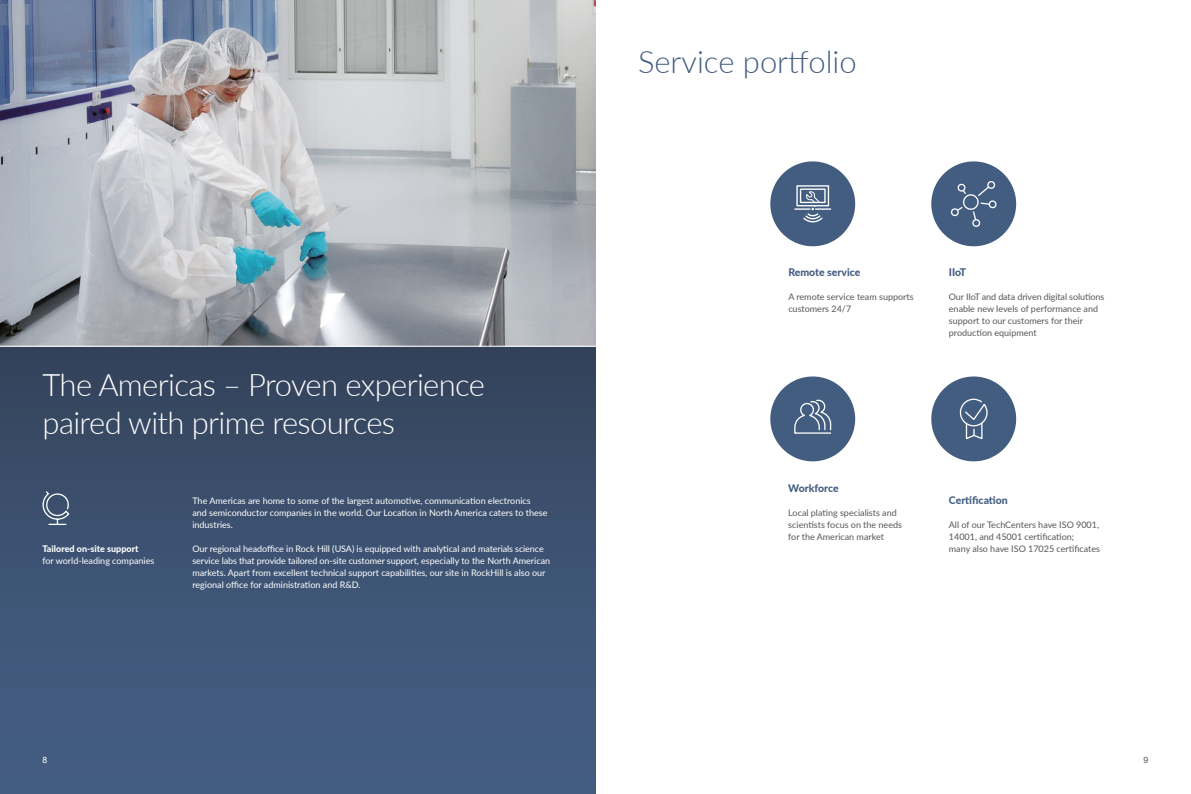
<style>
.page{position:relative;width:1191px;height:794px;background:#fff}
.page>*{position:absolute;margin:0;border:0;box-sizing:border-box;transform-origin:0 0}
.t1{font:300 31px/37.2px "Lato";letter-spacing:-.02em;color:#fff}
.t2{font:300 31px "Lato";color:#435d81}
.t3{font:800 10.5px "Lato";color:#435d81}
.t4{font:9px/12px "Lato";color:#fff}
.t5{font:9px/12px "Lato";color:#575756}
.t6{font:800 9px "Lato";color:#fff}
.t7{font:8.7px "Arial";color:#575756}
.t8{font:8.7px "Arial";color:#fff}
</style>
<div class="page">
<svg style="left:0;top:347px;width:595px;height:447px;background:#3c5271"></svg>
<img style="left:0;top:0;width:595px;height:346px">
<svg style="left:42px;top:490px;width:28px;height:35px"></svg>
<div style="left:931px;top:376px;width:85px;height:85px;background:#435d81;border-radius:50%"></div>
<div style="left:770px;top:376px;width:85px;height:85px;background:#435d81;border-radius:50%"></div>
<svg style="left:794px;top:399px;width:38px;height:35px"></svg>
<svg style="left:959px;top:398px;width:29px;height:42px"></svg>
<div style="left:931px;top:161px;width:85px;height:85px;background:#435d81;border-radius:50%"></div>
<svg style="left:951px;top:181px;width:46px;height:46px"></svg>
<div style="left:770px;top:161px;width:85px;height:85px;background:#435d81;border-radius:50%"></div>
<svg style="left:795px;top:185px;width:35px;height:38px"></svg>
<h1 class="t1" style="left:43px;top:365px;width:444px">The Americas – Proven experience paired with prime resources</h1>
<p class="t6" style="left:43px;top:542px;width:97px">Tailored on-site support</p>
<p class="t4" style="left:43px;top:554px;width:113px">for world-leading companies</p>
<p class="t4" style="left:192px;top:494px;width:356px">The Americas are home to some of the largest automotive, communication electronics<br>and semiconductor companies in the world. Our Location in North America caters to these industries.</p>
<p class="t4" style="left:192px;top:542px;width:359px">Our regional headoffice in Rock Hill (USA) is equipped with analytical and materials science service labs that provide tailored on-site customer support, especially to the North American markets. Apart from excellent technical support capabilities, our site in RockHill is also our regional office for administration and R&amp;D.</p>
<p class="t8" style="left:43px;top:754px;width:6px">8</p>
<h1 class="t2" style="left:638px;top:40px;width:220px">Service portfolio</h1>
<p class="t3" style="left:788px;top:264px;width:74px">Remote service</p>
<p class="t5" style="left:788px;top:290px;width:127px">A remote service team supports customers 24/7</p>
<p class="t3" style="left:949px;top:264px;width:19px">IIoT</p>
<p class="t5" style="left:949px;top:290px;width:157px">Our IIoT and data driven digital solutions enable new levels of performance and support to our customers for their production equipment</p>
<p class="t3" style="left:788px;top:480px;width:52px">Workforce</p>
<p class="t5" style="left:788px;top:506px;width:115px">Local plating specialists and scientists focus on the needs for the American market</p>
<p class="t3" style="left:949px;top:492px;width:60px">Certification</p>
<p class="t5" style="left:949px;top:518px;width:153px">All of our TechCenters have ISO 9001,<br>14001, and 45001 certification;<br>many also have ISO 17025 certificates</p>
<p class="t7" style="left:1143px;top:754px;width:6px">9</p>
</div>
